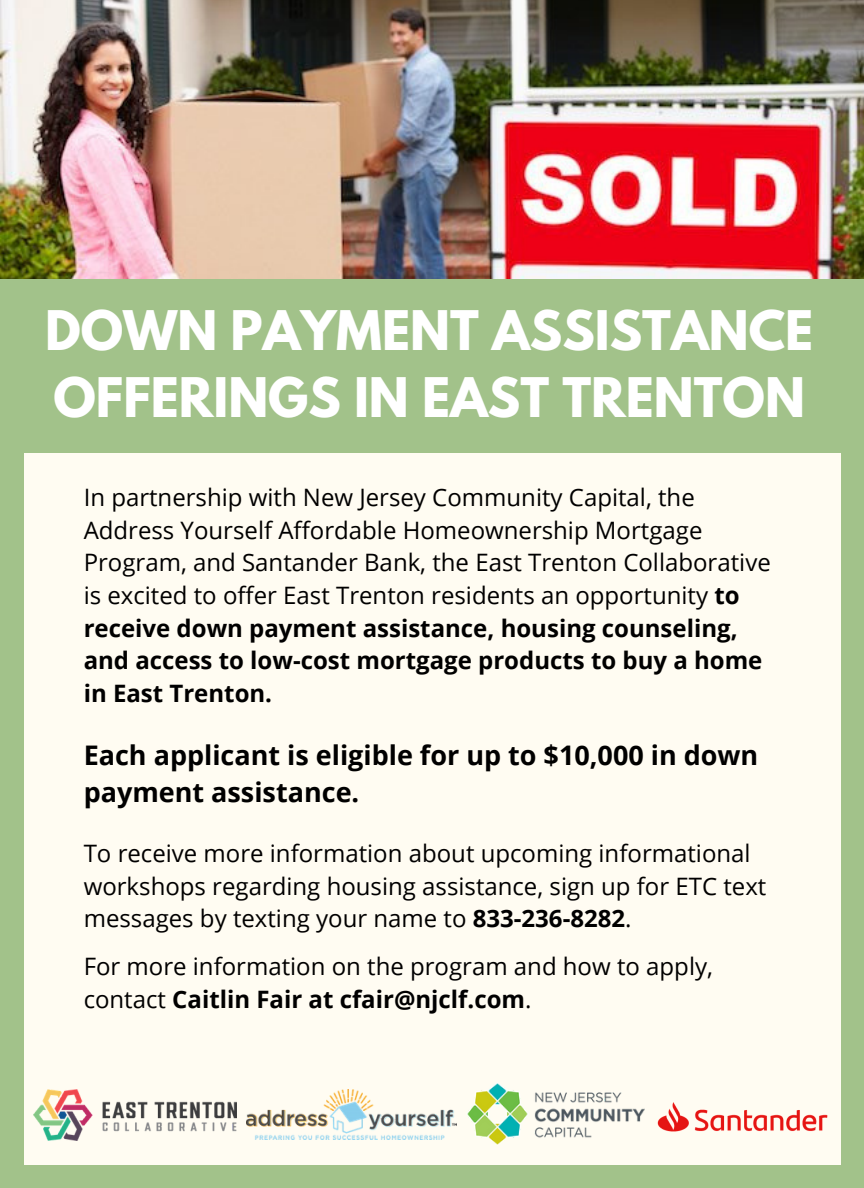
<style>
.page{position:relative;width:864px;height:1188px;background:#fff}
.page>*{position:absolute;margin:0;border:0;box-sizing:border-box;transform-origin:0 0}
.t1{font:700 48.3px/67.5px "League Spartan";color:#fff}
.t2{font:700 27px/37.2px "Open Sans";color:#000}
.t3{font:24px/32.7px "Open Sans";color:#000}
.s1{font-weight:700}
</style>
<div class="page">
<div style="left:0;top:0;width:864px;height:1187px;background:#fffcf2"></div>
<div style="left:841px;top:352px;width:23px;height:836px;background:#a2c28a"></div>
<div style="left:0;top:279px;width:864px;height:173px;background:#a2c28a"></div>
<div style="left:0;top:352px;width:23px;height:836px;background:#a2c28a"></div>
<div style="left:0;top:1165px;width:864px;height:23px;background:#a2c28a"></div>
<img style="left:34px;top:1089px;width:202px;height:52px">
<img style="left:246px;top:1089px;width:211px;height:51px">
<img style="left:467px;top:1083px;width:178px;height:62px">
<img style="left:657px;top:1102px;width:171px;height:30px">
<img style="left:0;top:0;width:864px;height:279px">
<p class="t1" style="left:45px;top:303px;width:770px">DOWN PAYMENT ASSISTANCE<br>OFFERINGS IN EAST TRENTON</p>
<p class="t3" style="left:84px;top:480px;width:689px">In partnership with New Jersey Community Capital, the Address Yourself Affordable Homeownership Mortgage Program, and Santander Bank, the East Trenton Collaborative is excited to offer East Trenton residents an opportunity <span class="s1">to receive down payment assistance, housing counseling, and access to low-cost mortgage products to buy a home in East Trenton.</span></p>
<p class="t2" style="left:84px;top:736px;width:676px">Each applicant is eligible for up to $10,000 in down payment assistance.</p>
<p class="t3" style="left:84px;top:837px;width:684px">To receive more information about upcoming informational workshops regarding housing assistance, sign up for ETC text messages by texting your name to <span class="s1">833-236-8282</span>.</p>
<p class="t3" style="left:84px;top:949px;width:631px">For more information on the program and how to apply, contact <span class="s1">Caitlin Fair at cfair@njclf.com</span>.</p>
</div>
